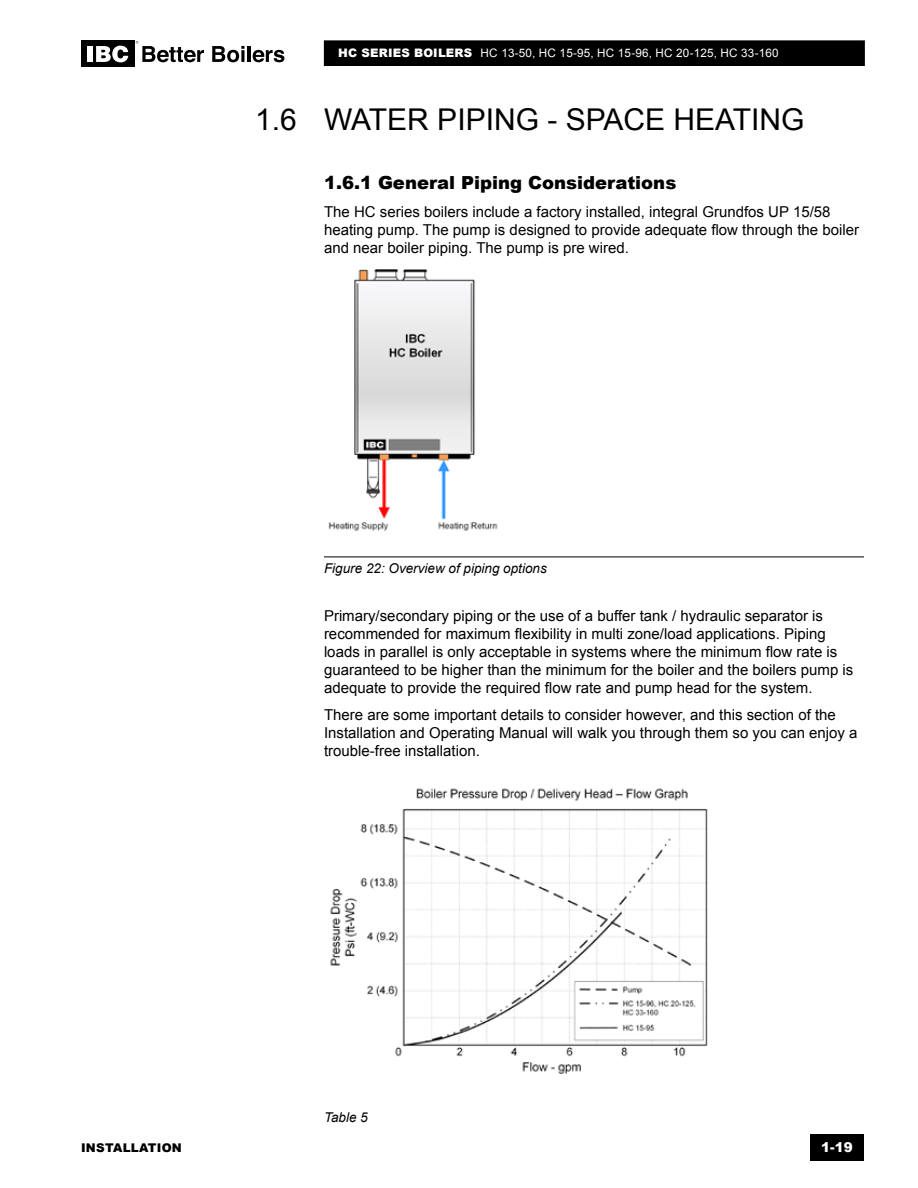
<style>
.page{position:relative;width:918px;height:1188px;background:#fff}
.page>*{position:absolute;margin:0;border:0;box-sizing:border-box;transform-origin:0 0}
.t1{font:30px "Arial";color:#000}
.t2{font:900 18px "Arial";color:#000}
.t3{font:15px/18px "Arial";color:#000}
.t4{font:italic 13.5px "Arial";color:#000}
.t5{font:900 13.5px "Arial";color:#fff}
.t6{font:900 12px "Arial";letter-spacing:.02em;color:#000}
.t7{font:11.7px "Arial";letter-spacing:.015em;color:#fff}
.s1{font-weight:900}
</style>
<div class="page">
<div style="left:810px;top:1134px;width:54px;height:27px;background:#000"></div>
<div style="left:81px;top:40px;width:54px;height:28px;background:#000"></div>
<div style="left:88px;top:46px;width:5px;height:16px;background:#fff"></div>
<svg style="left:96px;top:46px;width:32px;height:16px"></svg>
<svg style="left:212px;top:46px;width:32px;height:16px"></svg>
<hr style="left:248px;top:46px;width:3px;height:16px;background:#000">
<svg style="left:253px;top:50px;width:31px;height:12px"></svg>
<svg style="left:136px;top:41px;width:68px;height:21px"></svg>
<div style="left:324px;top:41px;width:540px;height:24px;background:#000"></div>
<div style="left:324px;top:40px;width:541px;height:26px;border:1px solid #000"></div>
<hr style="left:324px;top:557px;width:540px;height:1px;background:#000">
<img style="left:328px;top:270px;width:170px;height:261px">
<img style="left:330px;top:788px;width:378px;height:286px">
<h1 class="t1" style="left:255px;top:100px;width:43px">1.6</h1>
<p class="t7" style="left:338px;top:46px;width:442px"><span class="s1">HC SERIES BOILERS</span> HC 13-50, HC 15-95, HC 15-96, HC 20-125, HC 33-160</p>
<h1 class="t1" style="left:324px;top:100px;width:482px">WATER PIPING - SPACE HEATING</h1>
<p class="t2" style="left:324px;top:169px;width:354px">1.6.1 General Piping Considerations</p>
<p class="t3" style="left:324px;top:203px;width:537px">The HC series boilers include a factory installed, integral Grundfos UP 15/58 heating pump. The pump is designed to provide adequate flow through the boiler and near boiler piping. The pump is pre wired.</p>
<p class="t4" style="left:324px;top:560px;width:224px">Figure 22: Overview of piping options</p>
<p class="t3" style="left:324px;top:607px;width:531px">Primary/secondary piping or the use of a buffer tank / hydraulic separator is recommended for maximum flexibility in multi zone/load applications. Piping loads in parallel is only acceptable in systems where the minimum flow rate is guaranteed to be higher than the minimum for the boiler and the boilers pump is adequate to provide the required flow rate and pump head for the system.</p>
<p class="t3" style="left:324px;top:706px;width:535px">There are some important details to consider however, and this section of the<br>Installation and Operating Manual will walk you through them so you can enjoy a trouble-free installation.</p>
<p class="t4" style="left:324px;top:1109px;width:45px">Table 5</p>
<p class="t6" style="left:81px;top:1139px;width:102px">INSTALLATION</p>
<p class="t5" style="left:821px;top:1138px;width:33px">1-19</p>
</div>
